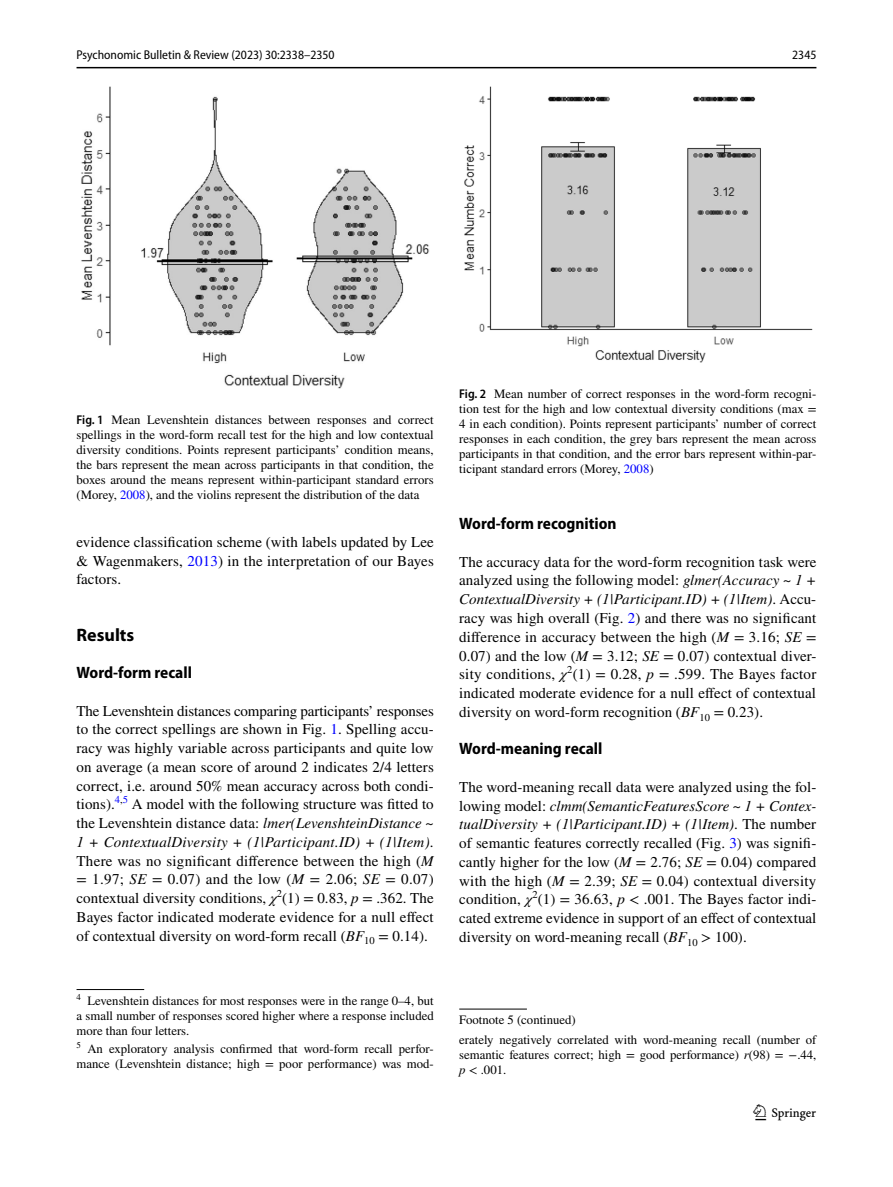
<style>
.page{position:relative;width:893px;height:1187px;background:#fff}
.page>*{position:absolute;margin:0;border:0;box-sizing:border-box;transform-origin:0 0}
.t1{font:22.5px "Springnew Regular 2";color:#000}
.t2{font:700 18px "Myriad Pro";color:#000}
.t3{font:700 semi-condensed 16.5px "Myriad Pro";color:#000}
.t4{font:15px/18.8px "STIX";letter-spacing:.005em;color:#000;text-align:justify}
.t5{font:12.75px/15px "STIX";color:#000;text-align:justify}
.t6{font:semi-condensed 12.75px "Myriad Pro";color:#000}
.s1{font-family:"Myriad Pro";font-weight:600;font-stretch:semi-condensed}
.s2{color:#00f}
.s3{font-style:italic}
</style>
<div class="page">
<hr style="left:77px;top:67px;width:739px;height:1px;background:#000">
<img style="left:81px;top:87px;width:348px;height:301px">
<img style="left:464px;top:87px;width:348px;height:276px">
<hr style="left:77px;top:989px;width:67px;height:1px;background:#000">
<hr style="left:459px;top:1008px;width:68px;height:1px;background:#000">
<p class="t6" style="left:77px;top:48px;width:260px">Psychonomic Bulletin &amp; Review (2023) 30:2338–2350</p>
<p class="t6" style="left:792px;top:48px;width:26px">2345</p>
<p class="t5" style="left:77px;top:412px;width:359px"><span class="s1">Fig. 1</span> Mean Levenshtein distances between responses and correct spellings in the word-form recall test for the high and low contextual diversity conditions. Points represent participants’ condition means, the bars represent the mean across participants in that condition, the boxes around the means represent within-participant standard errors (Morey, <span class="s2">2008</span>), and the violins represent the distribution of the data</p>
<p class="t4" style="left:77px;top:533px;width:359px">evidence classification scheme (with labels updated by Lee &amp; Wagenmakers, <span class="s2">2013</span>) in the interpretation of our Bayes factors.</p>
<p class="t2" style="left:77px;top:622px;width:59px">Results</p>
<p class="t3" style="left:77px;top:663px;width:117px">Word‑form recall</p>
<p class="t4" style="left:77px;top:702px;width:359px">The Levenshtein distances comparing participants’ responses to the correct spellings are shown in Fig. <span class="s2">1</span>. Spelling accu&shy;racy was highly variable across participants and quite low on average (a mean score of around 2 indicates 2/4 letters correct, i.e. around 50% mean accuracy across both condi&shy;tions).<sup>4</sup><sup>,</sup><sup>5</sup> A model with the following structure was fitted to the Levenshtein distance data: <span class="s3">lmer(LevenshteinDistance ~ 1 + ContextualDiversity + (1|Participant.ID) + (1|Item)</span>.<br>There was no significant difference between the high (<span class="s3">M </span>= 1.97; <span class="s3">SE</span> = 0.07) and the low (<span class="s3">M</span> = 2.06; <span class="s3">SE</span> = 0.07) contextual diversity conditions, <span class="s3">χ</span><sup>2</sup>(1) = 0.83, <span class="s3">p</span> = .362. The Bayes factor indicated moderate evidence for a null effect of contextual diversity on word-form recall (<span class="s3">BF</span><sub>10</sub> = 0.14).</p>
<p class="t5" style="left:459px;top:387px;width:359px"><span class="s1">Fig. 2</span> Mean number of correct responses in the word-form recogni&shy;tion test for the high and low contextual diversity conditions (max = 4 in each condition). Points represent participants’ number of correct responses in each condition, the grey bars represent the mean across participants in that condition, and the error bars represent within-par&shy;ticipant standard errors (Morey, <span class="s2">2008</span>)</p>
<p class="t3" style="left:459px;top:514px;width:159px">Word‑form recognition</p>
<p class="t4" style="left:459px;top:553px;width:359px">The accuracy data for the word-form recognition task were analyzed using the following model: <span class="s3">glmer(Accuracy ~ 1 + ContextualDiversity + (1|Participant.ID) + (1|Item)</span>. Accu&shy;racy was high overall (Fig. <span class="s2">2</span>) and there was no significant difference in accuracy between the high (<span class="s3">M</span> = 3.16; <span class="s3">SE</span> = 0.07) and the low (<span class="s3">M</span> = 3.12; <span class="s3">SE</span> = 0.07) contextual diver&shy;sity conditions, <span class="s3">χ</span><sup>2</sup>(1) = 0.28, <span class="s3">p</span> = .599. The Bayes factor indicated moderate evidence for a null effect of contextual diversity on word-form recognition (<span class="s3">BF</span><sub>10</sub> = 0.23).</p>
<p class="t3" style="left:459px;top:739px;width:145px">Word‑meaning recall</p>
<p class="t4" style="left:459px;top:778px;width:359px">The word-meaning recall data were analyzed using the fol&shy;lowing model: <span class="s3">clmm(SemanticFeaturesScore ~ 1 + Contex&shy;tualDiversity + (1|Participant.ID) + (1|Item)</span>. The number of semantic features correctly recalled (Fig. <span class="s2">3</span>) was signifi&shy;cantly higher for the low (<span class="s3">M</span> = 2.76; <span class="s3">SE</span> = 0.04) compared with the high (<span class="s3">M</span> = 2.39; <span class="s3">SE</span> = 0.04) contextual diversity condition, <span class="s3">χ</span><sup>2</sup>(1) = 36.63, <span class="s3">p</span> &lt; .001. The Bayes factor indi&shy;cated extreme evidence in support of an effect of contextual diversity on word-meaning recall (<span class="s3">BF</span><sub>10</sub> &gt; 100).</p>
<p class="t5" style="left:77px;top:993px;width:359px"><sup>4</sup> Levenshtein distances for most responses were in the range 0–4, but a small number of responses scored higher where a response included more than four letters.</p>
<p class="t5" style="left:77px;top:1042px;width:359px"><sup>5</sup> An exploratory analysis confirmed that word-form recall perfor&shy;mance (Levenshtein distance; high = poor performance) was mod-</p>
<p class="t5" style="left:459px;top:1032px;width:359px">erately negatively correlated with word-meaning recall (number of semantic features correct; high = good performance) <span class="s3">r</span>(98) = −.44, <span class="s3">p</span> &lt; .001.</p>
<p class="t5" style="left:459px;top:1013px;width:118px">Footnote 5 (continued)</p>
<h1 class="t1" style="left:755px;top:1104px;width:62px">1 3</h1>
</div>
